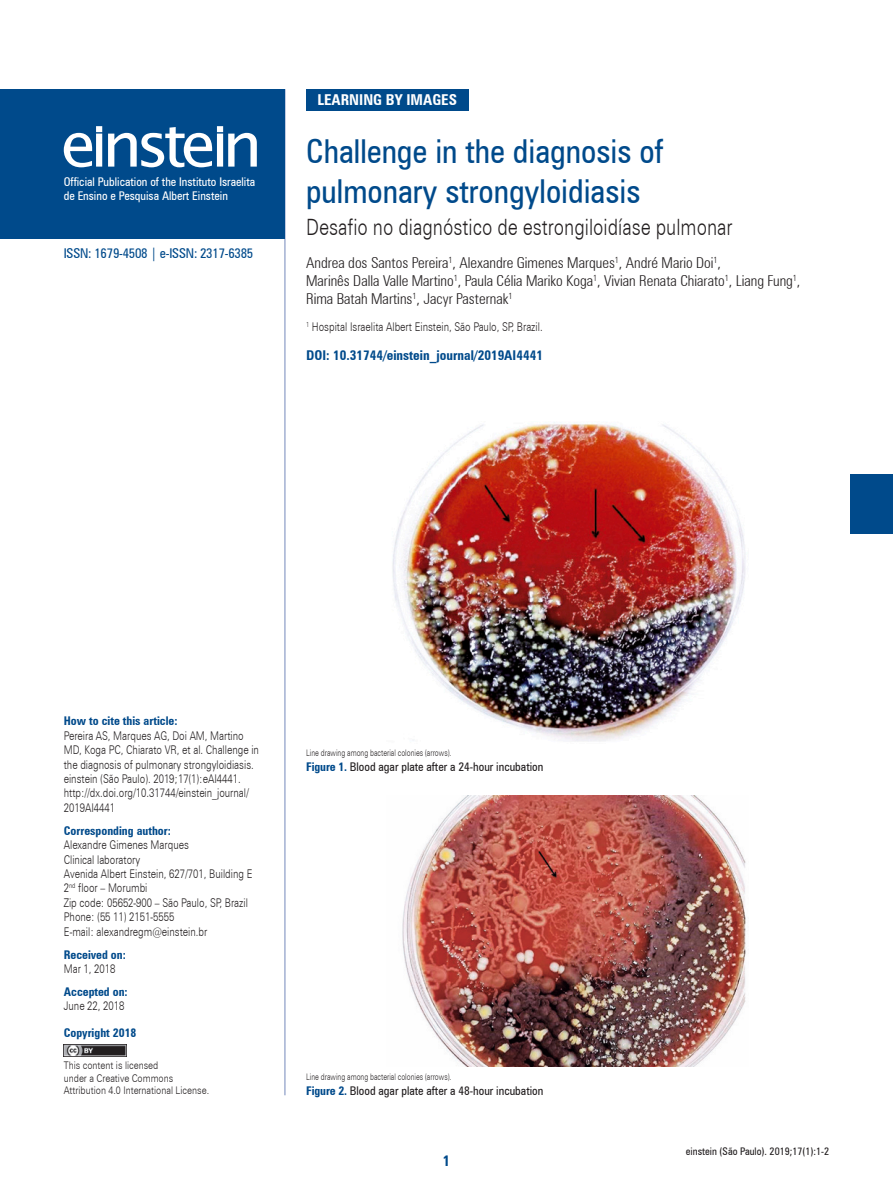
<style>
.page{position:relative;width:893px;height:1191px;background:#fff}
.page>*{position:absolute;margin:0;border:0;box-sizing:border-box;transform-origin:0 0}
.t1{font:condensed 33px/39.6px "Zurich BT";color:#004a8b}
.t2{font:300 22.5px "Zurich BT";color:#231f20;scale:.8 1}
.t3{font:300 condensed 15px/18px "Zurich BT";color:#231f20}
.t4{font:700 condensed 15px "Zurich BT";color:#fff}
.t5{font:700 condensed 15px "Zurich BT";color:#004a8b}
.t6{font:700 condensed 13.5px "Zurich BT";color:#004a8b}
.t7{font:condensed 13.5px "Zurich BT";letter-spacing:-.02em;color:#004a8b}
.t8{font:300 12px/14.4px "Zurich BT";color:#231f20;scale:.8 1}
.t9{font:condensed 12px "Zurich BT";color:#231f20}
.t10{font:700 condensed 12px "Zurich BT";color:#004a8b}
.t11{font:condensed 12px/14.4px "Zurich BT";color:#fff}
.t12{font:300 10.5px/12.6px "Zurich BT";color:#231f20;scale:.85 1}
.t13{font:condensed 10.5px "Zurich BT";color:#231f20}
.t14{font:300 9px "Zurich BT";color:#231f20;scale:.75 1}
.s1{font-weight:700;color:#004a8b}
</style>
<div class="page">
<img style="left:64px;top:1044px;width:63px;height:12px">
<hr style="left:284px;top:89px;width:2px;height:1006px;background:#a2b0d2">
<div style="left:0;top:89px;width:284px;height:149px;background:#004a8b"></div>
<div style="left:850px;top:474px;width:43px;height:60px;background:#004a8b"></div>
<svg style="left:108px;top:126px;width:149px;height:41px"></svg>
<svg style="left:64px;top:126px;width:38px;height:41px"></svg>
<div style="left:306px;top:89px;width:162px;height:21px;background:#004a8b"></div>
<img style="left:392px;top:422px;width:354px;height:320px">
<img style="left:402px;top:795px;width:344px;height:271px">
<p class="t11" style="left:64px;top:174px;width:193px">Official Publication of the Instituto Israelita de Ensino e Pesquisa Albert Einstein</p>
<p class="t7" style="left:64px;top:245px;width:191px">ISSN: 1679-4508 | e-ISSN: 2317-6385</p>
<p class="t4" style="left:317px;top:91px;width:141px">LEARNING BY IMAGES</p>
<h1 class="t1" style="left:306px;top:131px;width:358px">Challenge in the diagnosis of pulmonary strongyloidiasis</h1>
<h2 class="t2" style="left:306px;top:213px;width:534px">Desafio no diagnóstico de estrongiloidíase pulmonar</h2>
<p class="t3" style="left:306px;top:253px;width:496px">Andrea dos Santos Pereira<sup>1</sup>, Alexandre Gimenes Marques<sup>1</sup>, André Mario Doi<sup>1</sup>,<br>Marinês Dalla Valle Martino<sup>1</sup>, Paula Célia Mariko Koga<sup>1</sup>, Vivian Renata Chiarato<sup>1</sup>, Liang Fung<sup>1</sup>,<br>Rima Batah Martins<sup>1</sup>, Jacyr Pasternak<sup>1</sup></p>
<p class="t8" style="left:306px;top:319px;width:297px"><sup>1</sup> Hospital Israelita Albert Einstein, São Paulo, SP, Brazil.</p>
<p class="t6" style="left:306px;top:347px;width:238px">DOI: 10.31744/einstein_journal/2019AI4441</p>
<p class="t10" style="left:64px;top:714px;width:115px">How to cite this article:</p>
<p class="t8" style="left:64px;top:728px;width:246px">Pereira AS, Marques AG, Doi AM, Martino MD, Koga PC, Chiarato VR, et al. Challenge in the diagnosis of pulmonary strongyloidiasis. einstein (São Paulo). 2019;17(1):eAI4441. http://dx.doi.org/10.31744/einstein_journal/ 2019AI4441</p>
<p class="t10" style="left:64px;top:823px;width:109px">Corresponding author:</p>
<p class="t8" style="left:64px;top:837px;width:237px">Alexandre Gimenes Marques<br>Clinical laboratory<br>Avenida Albert Einstein, 627/701, Building E<br>2<sup>nd</sup> floor – Morumbi<br>Zip code: 05652-900 – São Paulo, SP, Brazil<br>Phone: (55 11) 2151-5555<br>E-mail: alexandregm@einstein.br</p>
<p class="t10" style="left:64px;top:947px;width:64px">Received on:</p>
<p class="t8" style="left:64px;top:961px;width:66px">Mar 1, 2018</p>
<p class="t10" style="left:64px;top:984px;width:65px">Accepted on:</p>
<p class="t8" style="left:64px;top:998px;width:77px">June 22, 2018</p>
<p class="t10" style="left:64px;top:1025px;width:74px">Copyright 2018</p>
<p class="t12" style="left:64px;top:1058px;width:173px">This content is licensed<br>under a Creative Commons<br>Attribution 4.0 International License.</p>
<p class="t14" style="left:306px;top:747px;width:195px">Line drawing among bacterial colonies (arrows).</p>
<p class="t9" style="left:306px;top:759px;width:239px"><span class="s1">Figure 1.</span> Blood agar plate after a 24-hour incubation</p>
<p class="t14" style="left:306px;top:1071px;width:195px">Line drawing among bacterial colonies (arrows).</p>
<p class="t9" style="left:306px;top:1083px;width:239px"><span class="s1">Figure 2.</span> Blood agar plate after a 48-hour incubation</p>
<p class="t5" style="left:443px;top:1151px;width:9px">1</p>
<p class="t13" style="left:686px;top:1144px;width:145px">einstein (São Paulo). 2019;17(1):1-2</p>
</div>
